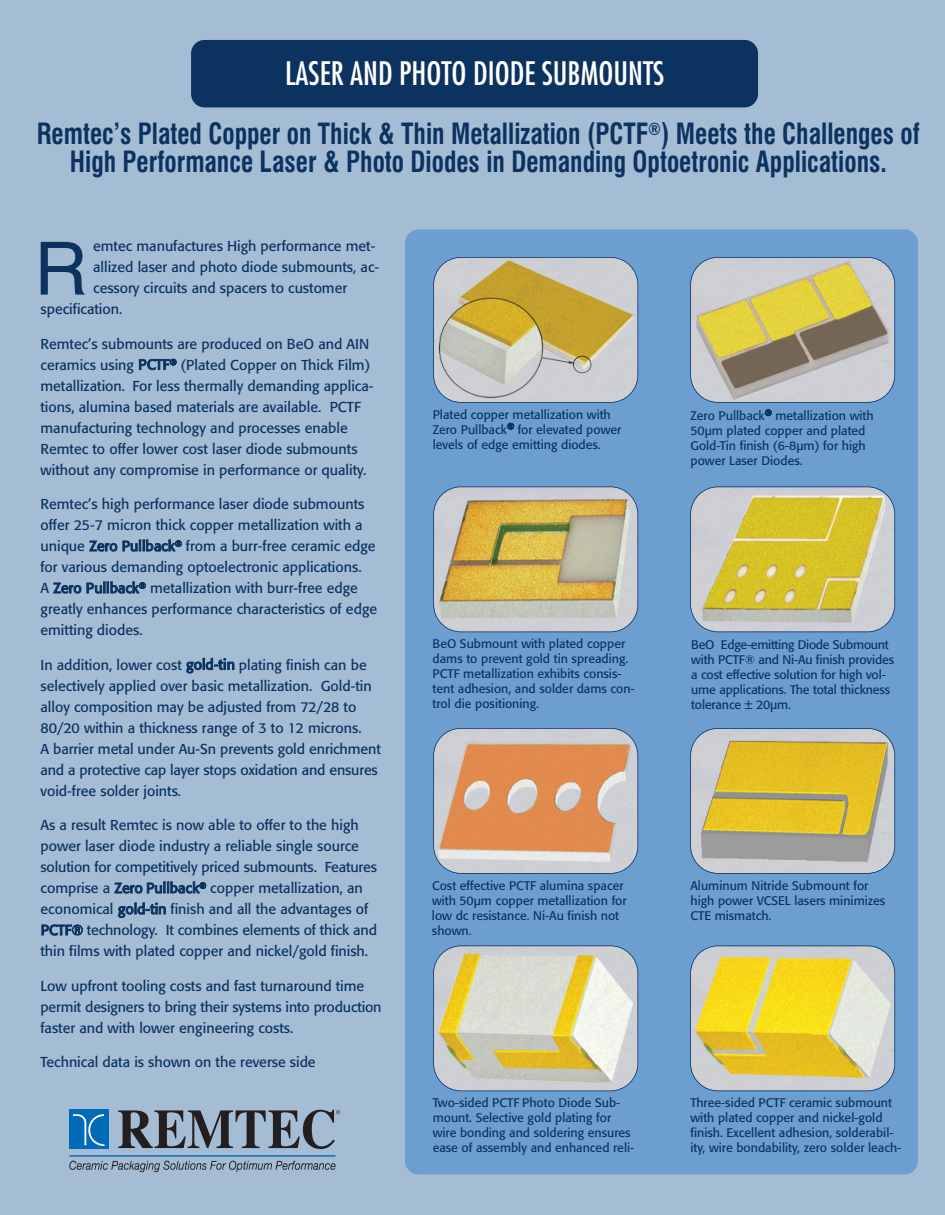
<style>
.page{position:relative;width:945px;height:1215px;background:#a4bdd5}
.page>*{position:absolute;margin:0;border:0;box-sizing:border-box;transform-origin:0 0}
.t1{font:73.5px "Helvetica";color:#0c335f}
.t2{font:condensed 31.5px "Futura";color:#fff}
.t3{font:700 condensed 28.5px/28.5px "Swiss 721 BT";color:#0c335f;text-align:center;scale:.9 1}
.t4{font:14.25px/21px "Formata";color:#0c335f}
.t5{font:12.3px/15px "Formata";color:#0c335f}
</style>
<div class="page">
<div style="left:191px;top:40px;width:567px;height:67px;background:#0c335f;border-radius:14px"></div>
<div style="left:405px;top:229px;width:513px;height:945px;background:#6c9fd0;border-radius:14px"></div>
<div style="left:69px;top:1109px;width:40px;height:39px;background:#006bb6"></div>
<svg style="left:73px;top:1114px;width:32px;height:33px"></svg>
<svg style="left:69px;top:1161px;width:267px;height:11px"></svg>
<hr style="left:69px;top:1155px;width:267px;height:2px;background:#006bb6">
<svg style="left:118px;top:1110px;width:222px;height:39px"></svg>
<img style="left:434px;top:258px;width:203px;height:144px;border-radius:27px">
<div style="left:433px;top:257px;width:205px;height:146px;border:2px solid #0c335f;border-radius:28px"></div>
<img style="left:691px;top:258px;width:203px;height:144px;border-radius:27px">
<div style="left:690px;top:257px;width:205px;height:146px;border:2px solid #0c335f;border-radius:28px"></div>
<img style="left:434px;top:487px;width:203px;height:145px;border-radius:27px">
<div style="left:433px;top:486px;width:205px;height:146px;border:2px solid #0c335f;border-radius:28px"></div>
<img style="left:691px;top:487px;width:203px;height:145px;border-radius:27px">
<div style="left:690px;top:486px;width:205px;height:146px;border:2px solid #0c335f;border-radius:28px"></div>
<img style="left:434px;top:729px;width:203px;height:144px;border-radius:27px">
<div style="left:433px;top:728px;width:205px;height:146px;border:2px solid #0c335f;border-radius:28px"></div>
<img style="left:691px;top:730px;width:203px;height:143px;border-radius:27px">
<div style="left:690px;top:728px;width:205px;height:146px;border:2px solid #0c335f;border-radius:28px"></div>
<img style="left:434px;top:946px;width:203px;height:145px;border-radius:27px">
<div style="left:433px;top:945px;width:205px;height:146px;border:2px solid #0c335f;border-radius:28px"></div>
<img style="left:691px;top:946px;width:203px;height:145px;border-radius:27px">
<div style="left:690px;top:945px;width:205px;height:146px;border:2px solid #0c335f;border-radius:28px"></div>
<h2 class="t2" style="left:285px;top:59px;width:381px">LASER AND PHOTO DIODE SUBMOUNTS</h2>
<h3 class="t3" style="left:37px;top:122px;width:982px">Remtec’s Plated Copper on Thick &amp; Thin Metallization (PCTF<sup>®</sup>) Meets the Challenges of<br>High Performance Laser &amp; Photo Diodes in Demanding Optoetronic Applications.</h3>
<p class="t4" style="left:93px;top:237px;width:284px">emtec manufactures High performance met-</p>
<p class="t4" style="left:93px;top:258px;width:288px">allized laser and photo diode submounts, ac-</p>
<p class="t4" style="left:93px;top:279px;width:256px">cessory circuits and spacers to customer</p>
<p class="t4" style="left:41px;top:300px;width:83px">specification.</p>
<p class="t4" style="left:41px;top:334px;width:335px">Remtec’s submounts are produced on BeO and AIN ceramics using PCTF<sup>®</sup> (Plated Copper on Thick Film) metallization. For less thermally demanding applica&shy;tions, alumina based materials are available. PCTF manufacturing technology and processes enable Remtec to offer lower cost laser diode submounts without any compromise in performance or quality.</p>
<p class="t4" style="left:41px;top:495px;width:338px">Remtec’s high performance laser diode submounts offer 25-7 micron thick copper metallization with a unique Zero Pullback<sup>®</sup> from a burr-free ceramic edge for various demanding optoelectronic applications.<br>A Zero Pullback<sup>®</sup> metallization with burr-free edge greatly enhances performance characteristics of edge emitting diodes.</p>
<p class="t4" style="left:40px;top:655px;width:342px">In addition, lower cost gold-tin plating finish can be selectively applied over basic metallization. Gold-tin alloy composition may be adjusted from 72/28 to 80/20 within a thickness range of 3 to 12 microns.<br>A barrier metal under Au-Sn prevents gold enrichment and a protective cap layer stops oxidation and ensures void-free solder joints.</p>
<p class="t4" style="left:40px;top:816px;width:338px">As a result Remtec is now able to offer to the high power laser diode industry a reliable single source solution for competitively priced submounts. Features comprise a Zero Pullback<sup>®</sup> copper metallization, an economical gold-tin finish and all the advantages of PCTF® technology. It combines elements of thick and thin films with plated copper and nickel/gold finish.</p>
<p class="t4" style="left:41px;top:976px;width:343px">Low upfront tooling costs and fast turnaround time permit designers to bring their systems into production faster and with lower engineering costs.</p>
<p class="t4" style="left:41px;top:1053px;width:277px">Technical data is shown on the reverse side</p>
<h1 class="t1" style="left:34px;top:238px;width:55px">R</h1>
<p class="t5" style="left:433px;top:408px;width:190px">Plated copper metallization with<br>Zero Pullback<sup>®</sup> for elevated power levels of edge emitting diodes.</p>
<p class="t5" style="left:433px;top:638px;width:204px">BeO Submount with plated copper dams to prevent gold tin spreading.<br>PCTF metallization exhibits consis&shy;tent adhesion, and solder dams con&shy;trol die positioning.</p>
<p class="t5" style="left:432px;top:879px;width:196px">Cost effective PCTF alumina spacer with 50µm copper metallization for low dc resistance. Ni-Au finish not shown.</p>
<p class="t5" style="left:433px;top:1097px;width:203px">Two-sided PCTF Photo Diode Sub&shy;mount. Selective gold plating for wire bonding and soldering ensures ease of assembly and enhanced reli-</p>
<p class="t5" style="left:690px;top:410px;width:185px">Zero Pullback<sup>®</sup> metallization with<br>50µm plated copper and plated<br>Gold-Tin finish (6-8µm) for high power Laser Diodes.</p>
<p class="t5" style="left:691px;top:638px;width:204px">BeO Edge-emitting Diode Submount with PCTF® and Ni-Au finish provides a cost effective solution for high vol&shy;ume applications. The total thickness tolerance ± 20µm.</p>
<p class="t5" style="left:690px;top:879px;width:196px">Aluminum Nitride Submount for high power VCSEL lasers minimizes<br>CTE mismatch.</p>
<p class="t5" style="left:690px;top:1097px;width:212px">Three-sided PCTF ceramic submount with plated copper and nickel-gold finish. Excellent adhesion, solderabil&shy;ity, wire bondability, zero solder leach-</p>
</div>
